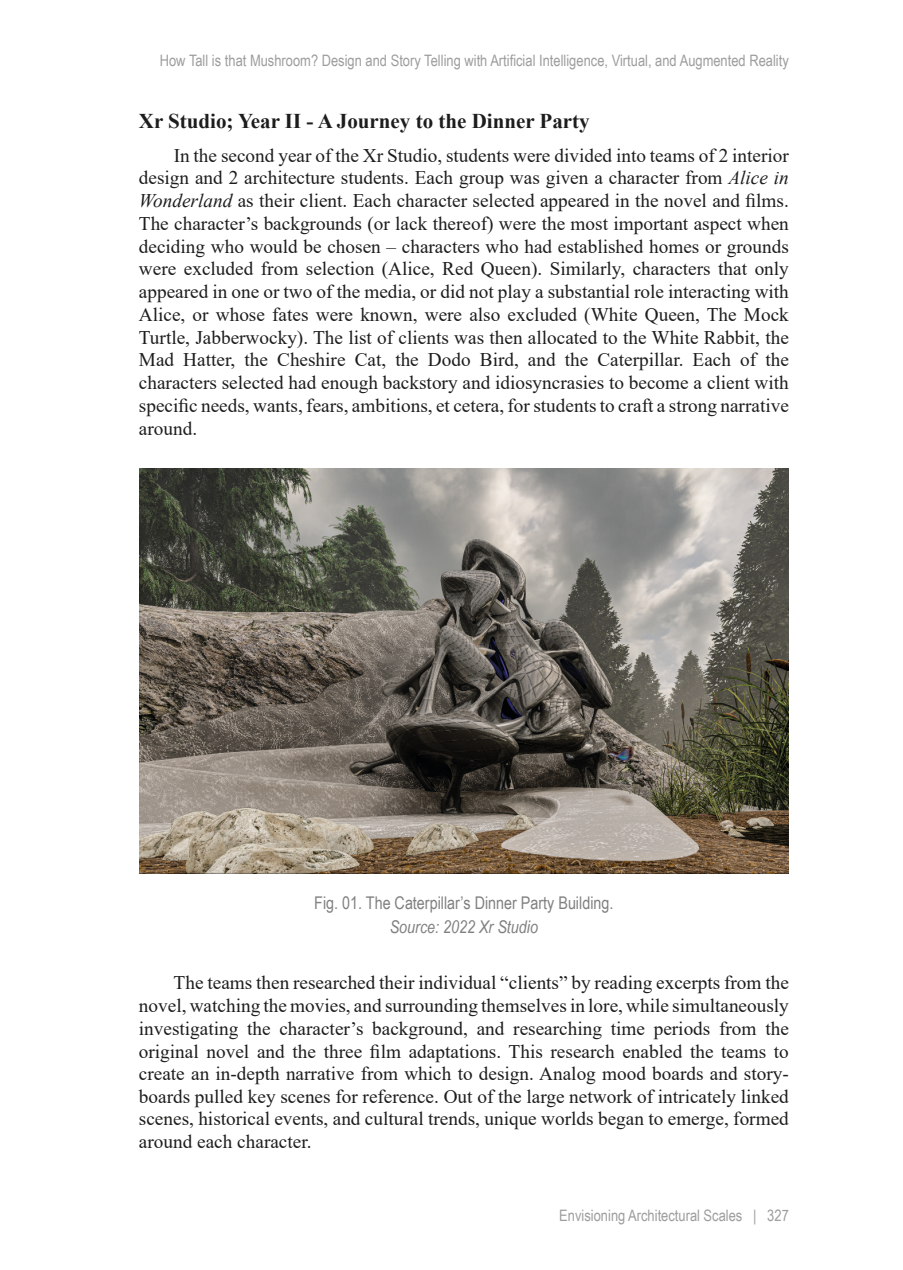
<style>
.page{position:relative;width:903px;height:1270px;background:#fff}
.page>*{position:absolute;margin:0;border:0;box-sizing:border-box;transform-origin:0 0}
.t1{font:700 21px "Times New Roman";color:#1d1d1b}
.t2{font:19.25px/22.8px "Times New Roman";color:#1d1d1b;text-align:justify}
.t3{font:17.5px "Arial Narrow";color:#7f8081}
.t4{font:italic 17.5px "Arial Narrow";color:#7f8081}
.t5{font:15.75px "Arial Narrow";color:#9d9d9d}
.s1{font-style:italic}
</style>
<div class="page">
<img style="left:139px;top:468px;width:650px;height:406px">
<p class="t5" style="left:160px;top:49px;width:630px">How Tall is that Mushroom? Design and Story Telling with Artificial Intelligence, Virtual, and Augmented Reality</p>
<p class="t1" style="left:139px;top:106px;width:452px">Xr Studio; Year II - A Journey to the Dinner Party</p>
<p class="t2" style="left:139px;top:143px;width:651px;text-indent:35px">In the second year of the Xr Studio, students were divided into teams of 2 interior design and 2 architecture students. Each group was given a character from <span class="s1">Alice in Wonderland</span> as their client. Each character selected appeared in the novel and films.<br>The character’s backgrounds (or lack thereof) were the most important aspect when deciding who would be chosen – characters who had established homes or grounds were excluded from selection (Alice, Red Queen). Similarly, characters that only appeared in one or two of the media, or did not play a substantial role interacting with Alice, or whose fates were known, were also excluded (White Queen, The Mock Turtle, Jabberwocky). The list of clients was then allocated to the White Rabbit, the Mad Hatter, the Cheshire Cat, the Dodo Bird, and the Caterpillar. Each of the characters selected had enough backstory and idiosyncrasies to become a client with specific needs, wants, fears, ambitions, et cetera, for students to craft a strong narrative around.</p>
<p class="t3" style="left:314px;top:890px;width:301px">Fig. 01. The Caterpillar’s Dinner Party Building.</p>
<p class="t4" style="left:390px;top:915px;width:150px">Source: 2022 Xr Studio</p>
<p class="t2" style="left:139px;top:971px;width:651px;text-indent:35px">The teams then researched their individual “clients” by reading excerpts from the novel, watching the movies, and surrounding themselves in lore, while simultaneously investigating the character’s background, and researching time periods from the original novel and the three film adaptations. This research enabled the teams to create an in-depth narrative from which to design. Analog mood boards and story&shy;boards pulled key scenes for reference. Out of the large network of intricately linked scenes, historical events, and cultural trends, unique worlds began to emerge, formed around each character.</p>
<p class="t5" style="left:559px;top:1204px;width:231px">Envisioning Architectural Scales | 327</p>
</div>
